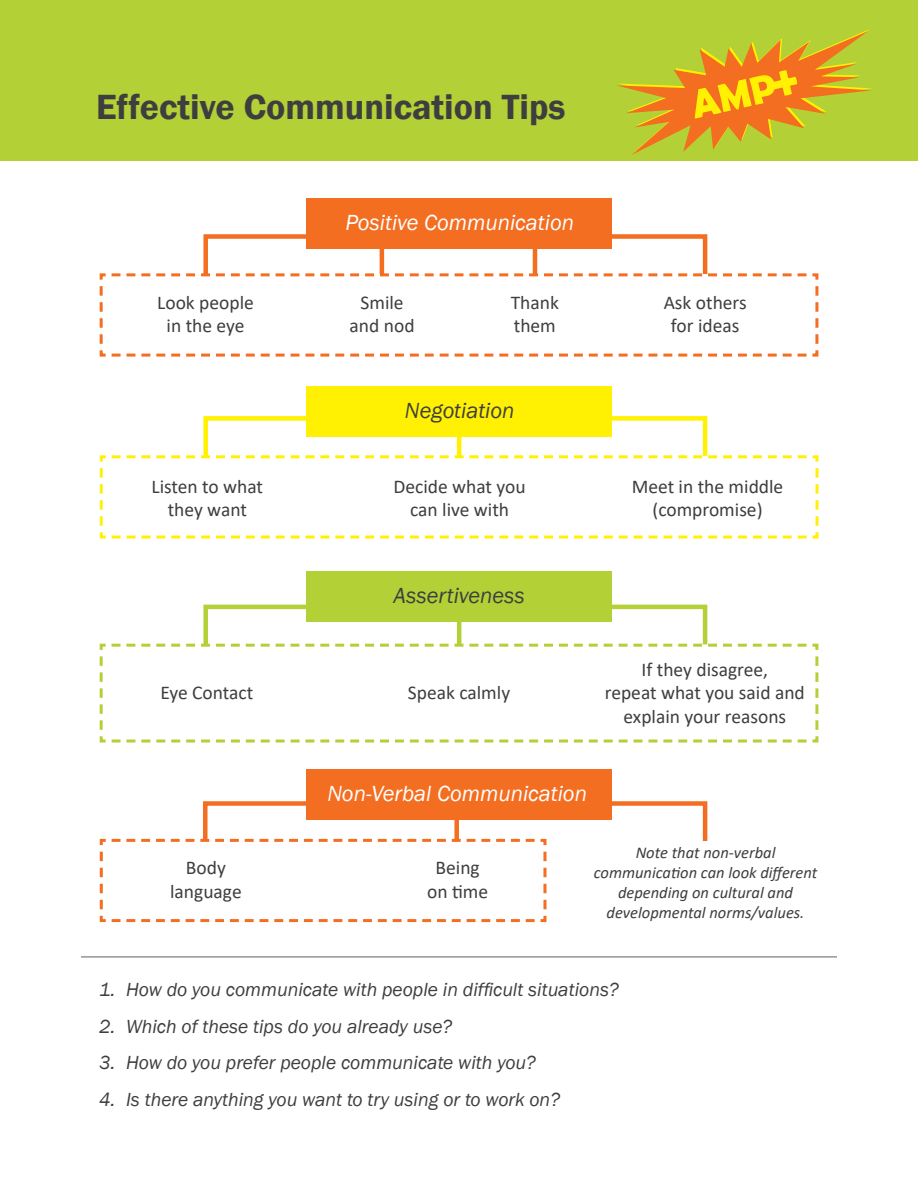
<style>
.page{position:relative;width:918px;height:1188px;background:#fff}
.page>*{position:absolute;margin:0;border:0;box-sizing:border-box;transform-origin:0 0}
.t1{font:600 36px "Franklin Gothic";color:#3e3e3f}
.t2{font:italic 22.5px "Franklin Gothic";color:#fff}
.t3{font:italic 22.5px "Franklin Gothic";color:#3e3e3f}
.t4{font:19.5px/23.4px "Calibri";color:#3e3e3f;text-align:center}
.t5{font:italic 19.5px "Franklin Gothic";color:#3e3e3f}
.t6{font:italic 16.5px/19.8px "Calibri";color:#3e3e3f;text-align:center}
</style>
<div class="page">
<svg style="left:612px;top:801px;width:96px;height:40px"></svg>
<div style="left:307px;top:386px;width:305px;height:50px;background:#fff101"></div>
<div style="left:307px;top:572px;width:305px;height:50px;background:#b3d037"></div>
<div style="left:307px;top:770px;width:305px;height:50px;background:#f36e21"></div>
<div style="left:307px;top:198px;width:305px;height:50px;background:#f36e21"></div>
<svg style="left:203px;top:414px;width:505px;height:40px"></svg>
<svg style="left:99px;top:454px;width:720px;height:85px"></svg>
<svg style="left:203px;top:602px;width:505px;height:40px"></svg>
<svg style="left:99px;top:642px;width:720px;height:101px"></svg>
<svg style="left:99px;top:799px;width:448px;height:124px"></svg>
<svg style="left:203px;top:232px;width:505px;height:40px"></svg>
<svg style="left:99px;top:272px;width:720px;height:85px"></svg>
<div style="left:0;top:0;width:918px;height:161px;background:#b3d037"></div>
<svg style="left:617px;top:29px;width:255px;height:126px"></svg>
<hr style="left:81px;top:956px;width:756px;height:2px;background:#939598">
<p class="t1" style="left:96px;top:85px;width:471px">Effective Communication Tips</p>
<p class="t2" style="left:345px;top:208px;width:230px">Positive Communication</p>
<p class="t4" style="left:157px;top:290px;width:98px">Look people in the eye</p>
<p class="t4" style="left:511px;top:290px;width:50px;text-align:left">Thank them</p>
<p class="t4" style="left:350px;top:290px;width:66px">Smile and nod</p>
<p class="t4" style="left:664px;top:290px;width:85px">Ask others for ideas</p>
<p class="t4" style="left:152px;top:474px;width:113px">Listen to what they want</p>
<p class="t3" style="left:405px;top:397px;width:111px">Negotiation</p>
<p class="t4" style="left:394px;top:474px;width:134px">Decide what you can live with</p>
<p class="t4" style="left:632px;top:474px;width:153px">Meet in the middle (compromise)</p>
<p class="t3" style="left:393px;top:582px;width:133px">Assertiveness</p>
<p class="t4" style="left:160px;top:681px;width:94px">Eye Contact</p>
<p class="t4" style="left:408px;top:681px;width:104px">Speak calmly</p>
<p class="t4" style="left:605px;top:657px;width:201px">If they disagree,<br>repeat what you said and explain your reasons</p>
<p class="t4" style="left:170px;top:856px;width:73px">Body language</p>
<p class="t2" style="left:327px;top:779px;width:261px">Non-Verbal Communication</p>
<p class="t4" style="left:427px;top:856px;width:63px">Being on time</p>
<p class="t6" style="left:594px;top:842px;width:225px">Note that non-verbal communication can look different depending on cultural and developmental norms/values.</p>
<p class="t5" style="left:99px;top:977px;width:521px">1. How do you communicate with people in difficult situations?</p>
<p class="t5" style="left:99px;top:1014px;width:355px">2. Which of these tips do you already use?</p>
<p class="t5" style="left:99px;top:1051px;width:438px">3. How do you prefer people communicate with you?</p>
<p class="t5" style="left:99px;top:1088px;width:463px">4. Is there anything you want to try using or to work on?</p>
</div>
